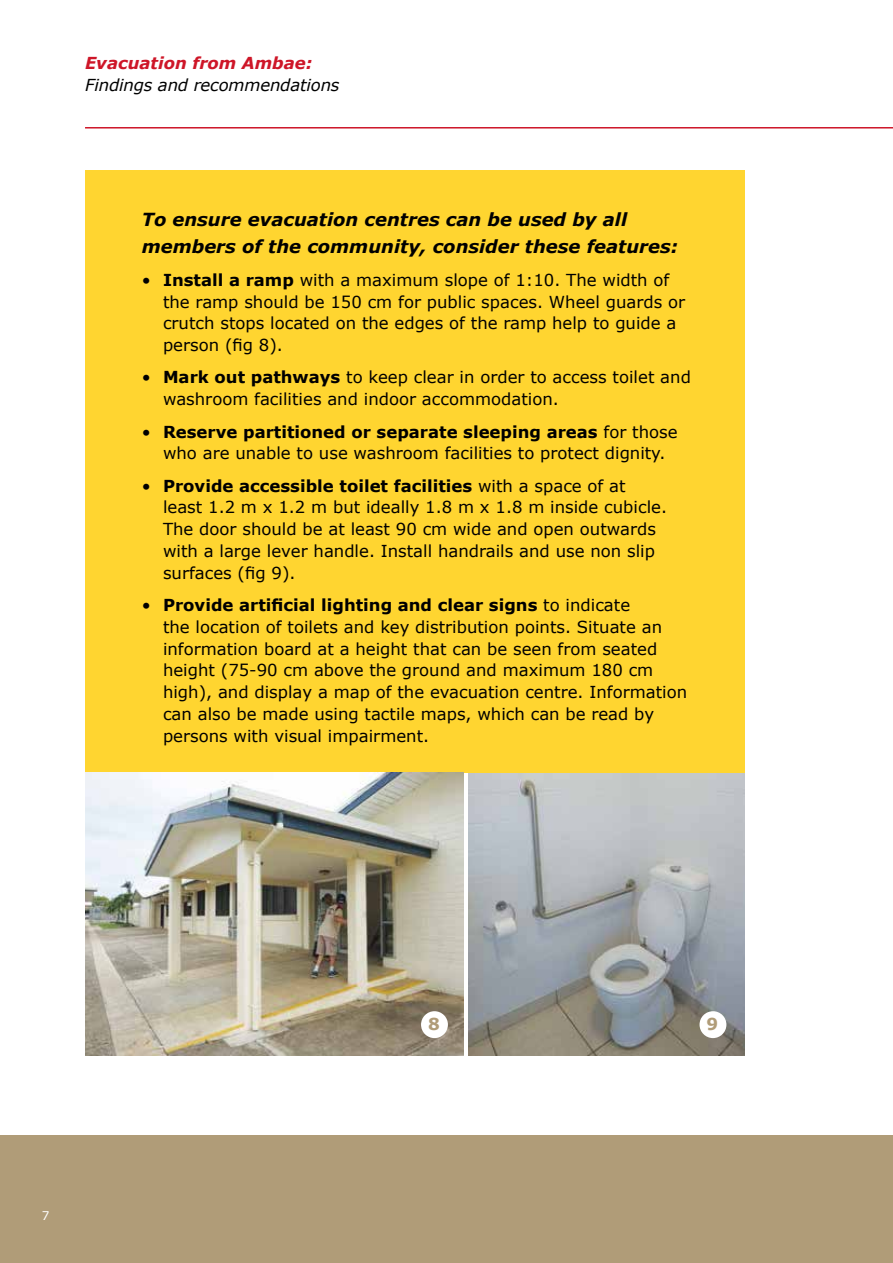
<style>
.page{position:relative;width:893px;height:1263px;background:#fff}
.page>*{position:absolute;margin:0;border:0;box-sizing:border-box;transform-origin:0 0}
.body_copy{font:italic 700 18px/27px "Verdana";color:#000}
.body_copy-2{font:16.5px/21.8px "Verdana";color:#000}
.t1{font:italic 16.5px "Verdana";letter-spacing:-.01em;color:#000}
.t2{font:italic 700 16.5px "Verdana";color:#ce1628}
.body_copy-3{font:700 16.5px "Verdana";color:#b09c78}
.t3{font:12px "Verdana";color:#fff}
.s1{font-weight:700}
</style>
<div class="page">
<div style="left:0;top:1135px;width:893px;height:128px;background:#b09c78"></div>
<div style="left:85px;top:170px;width:659px;height:603px;background:#ffd530"></div>
<hr style="left:85px;top:127px;width:808px;height:2px;background:#ce1628">
<img style="left:85px;top:773px;width:378px;height:282px">
<img style="left:468px;top:773px;width:276px;height:282px">
<div style="left:421px;top:1011px;width:27px;height:27px;background:#fff;border-radius:50%"></div>
<div style="left:699px;top:1011px;width:27px;height:27px;background:#fff;border-radius:50%"></div>
<p class="t2" style="left:85px;top:52px;width:229px">Evacuation from Ambae:</p>
<p class="t1" style="left:85px;top:75px;width:256px">Findings and recommendations</p>
<p class="body_copy" style="left:142px;top:206px;width:538px">To ensure evacuation centres can be used by all members of the community, consider these features:</p>
<p class="body_copy-2" style="left:163px;top:269px;width:524px;text-indent:-21px">• <span class="s1">Install a ramp</span> with a maximum slope of 1:10. The width of the ramp should be 150 cm for public spaces. Wheel guards or crutch stops located on the edges of the ramp help to guide a person (fig 8).</p>
<p class="body_copy-2" style="left:163px;top:367px;width:529px;text-indent:-21px">• <span class="s1">Mark out pathways</span> to keep clear in order to access toilet and washroom facilities and indoor accommodation.</p>
<p class="body_copy-2" style="left:142px;top:421px;width:537px;text-align:center">• <span class="s1">Reserve partitioned or separate sleeping areas</span> for those who are unable to use washroom facilities to protect dignity.</p>
<p class="body_copy-2" style="left:163px;top:475px;width:505px;text-indent:-21px">• <span class="s1">Provide accessible toilet facilities</span> with a space of at least 1.2 m x 1.2 m but ideally 1.8 m x 1.8 m inside cubicle.<br>The door should be at least 90 cm wide and open outwards with a large lever handle. Install handrails and use non slip surfaces (fig 9).</p>
<p class="body_copy-2" style="left:163px;top:594px;width:526px;text-indent:-21px">• <span class="s1">Provide artificial lighting and clear signs</span> to indicate<br>the location of toilets and key distribution points. Situate an information board at a height that can be seen from seated height (75-90 cm above the ground and maximum 180 cm high), and display a map of the evacuation centre. Information can also be made using tactile maps, which can be read by persons with visual impairment.</p>
<p class="t3" style="left:42px;top:1208px;width:9px">7</p>
<p class="body_copy-3" style="left:428px;top:1013px;width:13px">8</p>
<p class="body_copy-3" style="left:706px;top:1013px;width:13px">9</p>
</div>
